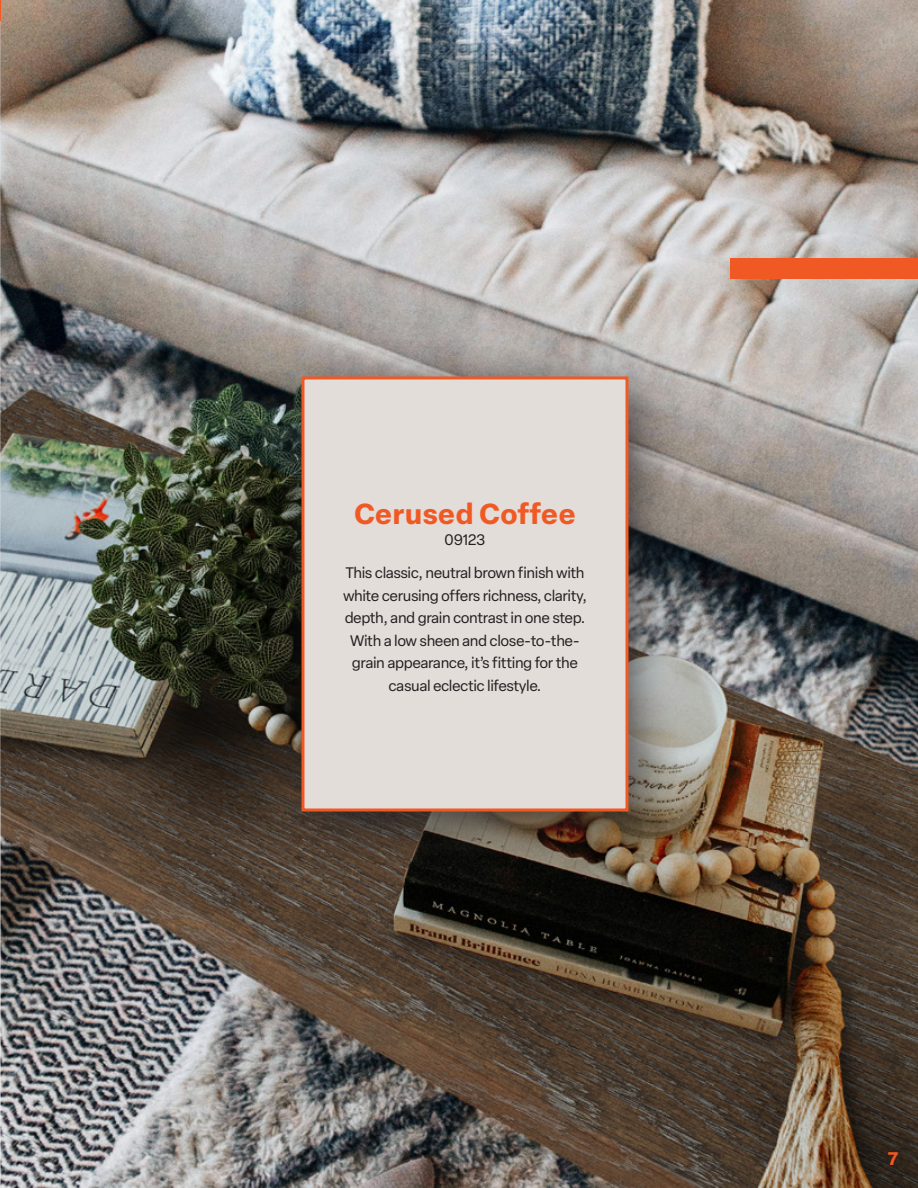
<style>
.page{position:relative;width:918px;height:1188px;background:#fff}
.page>*{position:absolute;margin:0;border:0;box-sizing:border-box;transform-origin:0 0}
.t1{font:700 28.5px "Elza Text";color:#f15924}
.t2{font:700 18px "Elza Text";color:#f15924}
.t3{font:15px/22.5px "Elza Text";letter-spacing:-.03em;color:#231f20;text-align:center}
</style>
<div class="page">
<img style="left:0;top:0;width:918px;height:1188px">
<svg style="left:0;top:0;width:1px;height:21px"></svg>
<div style="left:263px;top:344px;width:418px;height:526px;background:#231f20;opacity:.75"></div>
<div style="left:303px;top:378px;width:324px;height:432px;background:#e3ddd9"></div>
<div style="left:302px;top:376px;width:326px;height:436px;border:3px solid #f15924"></div>
<div style="left:730px;top:258px;width:188px;height:21px;background:#f15924"></div>
<p class="t1" style="left:354px;top:492px;width:223px">Cerused Coffee</p>
<p class="t3" style="left:444px;top:528px;width:43px">09123</p>
<p class="t3" style="left:343px;top:561px;width:245px">This classic, neutral brown finish with white cerusing offers richness, clarity, depth, and grain contrast in one step.<br>With a low sheen and close-to-the&shy;grain appearance, it’s fitting for the casual eclectic lifestyle.</p>
<p class="t2" style="left:888px;top:1144px;width:12px">7</p>
</div>
